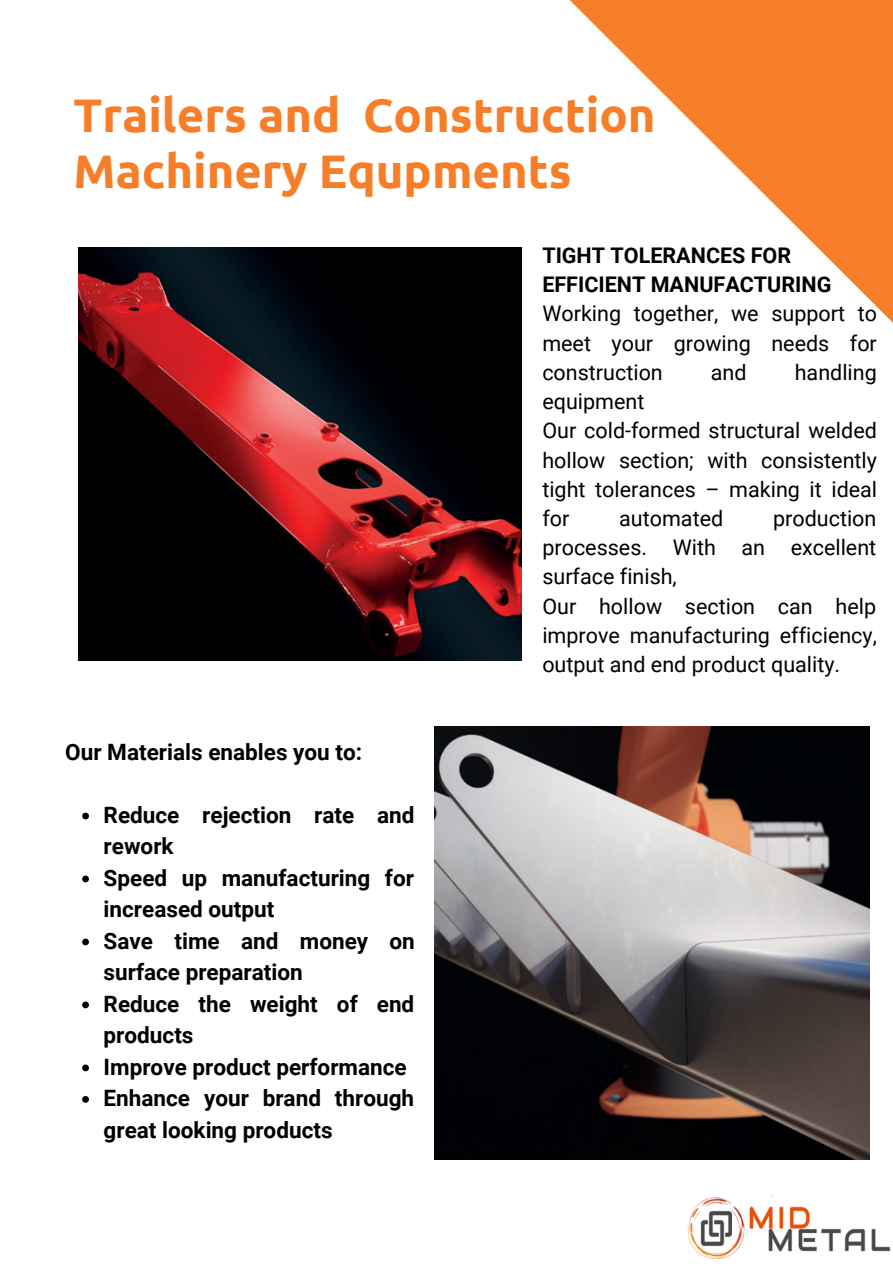
<style>
.page{position:relative;width:893px;height:1264px;background:#fff}
.page>*{position:absolute;margin:0;border:0;box-sizing:border-box;transform-origin:0 0}
.t1{font:700 47.1px/56.2px "Ubuntu";color:#f67e28}
.t2{font:700 22.5px/31.5px "Roboto";color:#000}
.t3{font:21.6px/29.2px "Roboto";color:#000}
.t4{font:700 21.6px/29.2px "Roboto";color:#000}
</style>
<div class="page">
<svg style="left:569px;top:0;width:323px;height:322px"></svg>
<img style="left:434px;top:726px;width:435px;height:433px">
<img style="left:79px;top:248px;width:443px;height:412px">
<img style="left:687px;top:1195px;width:204px;height:64px">
<svg style="left:82px;top:812px;width:7px;height:7px"></svg>
<svg style="left:82px;top:875px;width:7px;height:7px"></svg>
<svg style="left:82px;top:938px;width:7px;height:7px"></svg>
<svg style="left:82px;top:1001px;width:7px;height:7px"></svg>
<svg style="left:82px;top:1064px;width:7px;height:7px"></svg>
<svg style="left:82px;top:1096px;width:7px;height:6px"></svg>
<h1 class="t1" style="left:74px;top:86px;width:583px">Trailers and Construction<br>Machinery Equpments</h1>
<p class="t2" style="left:65px;top:736px;width:298px">Our Materials enables you to:</p>
<p class="t2" style="left:104px;top:799px;width:313px">Reduce rejection rate and rework<br>Speed up manufacturing for increased output<br>Save time and money on surface preparation<br>Reduce the weight of end products<br>Improve product performance<br>Enhance your brand through great looking products</p>
<p class="t4" style="left:542px;top:241px;width:290px">TIGHT TOLERANCES FOR<br>EFFICIENT MANUFACTURING</p>
<p class="t3" style="left:542px;top:299px;width:336px;text-align:justify">Working together, we support to meet your growing needs for construction</p>
<p class="t3" style="left:710px;top:358px;width:37px">and</p>
<p class="t3" style="left:794px;top:358px;width:84px">handling</p>
<p class="t3" style="left:542px;top:387px;width:336px">equipment<br>Our cold-formed structural welded hollow section; with consistently tight tolerances – making it ideal for</p>
<p class="t3" style="left:542px;top:504px;width:336px;text-indent:231px">production processes. With an excellent surface finish,<br>Our hollow section can help improve manufacturing efficiency, output and end product quality.</p>
<p class="t3" style="left:619px;top:504px;width:106px">automated</p>
</div>
